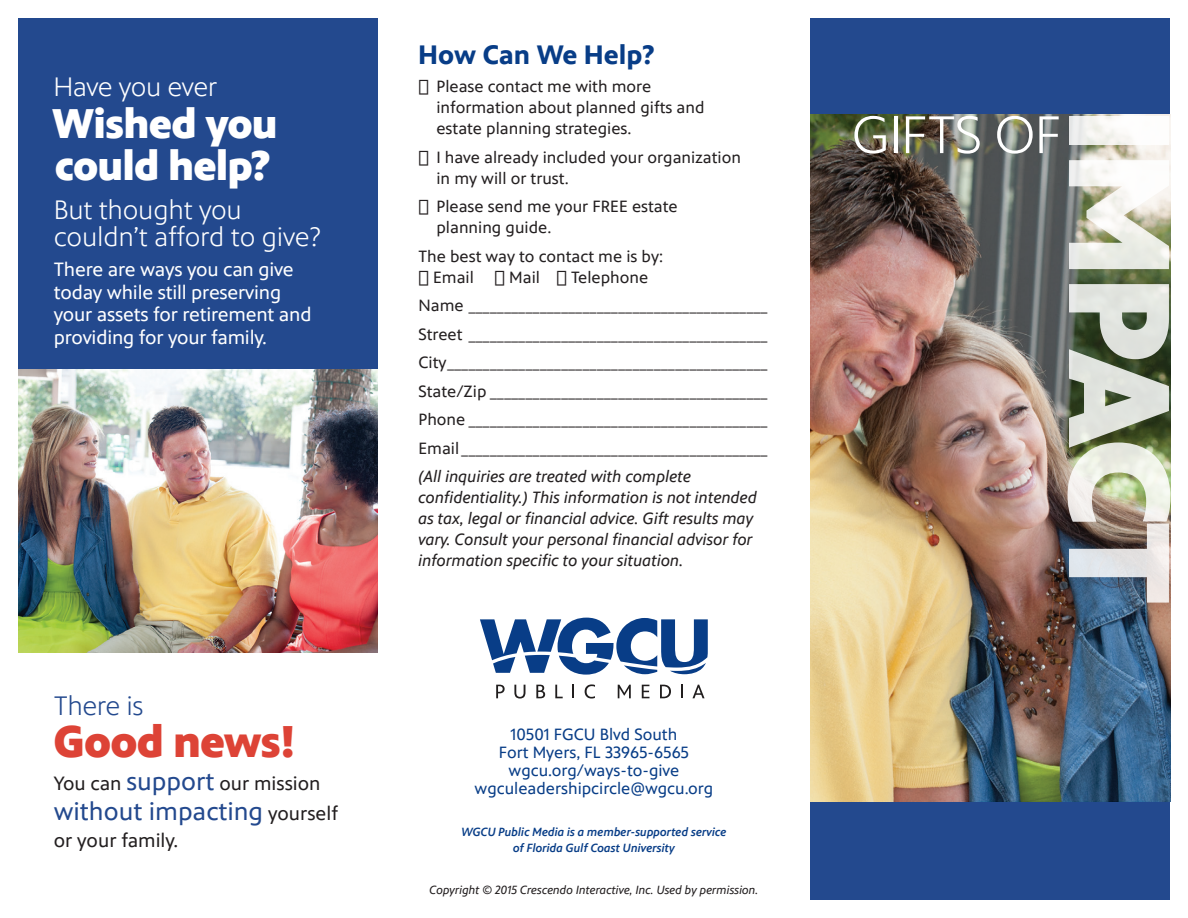
<style>
.page{position:relative;width:1188px;height:918px;background:#fff}
.page>*{position:absolute;margin:0;border:0;box-sizing:border-box;transform-origin:0 0}
.t1{font:900 147px "PBS Sans";letter-spacing:-.035em;color:#fff}
.Subheads{font:300 54px "PBS Sans";letter-spacing:-.025em;color:#fff}
.Subheads-2{font:900 45px "PBS Sans";letter-spacing:-.02em;color:#dd4336}
.Subheads-3{font:900 42px/42px "PBS Sans";letter-spacing:-.02em;color:#fff}
.Body_Copy{font:300 27px/27px "PBS Sans";letter-spacing:-.01em;color:#fff}
.t2{font:700 27px "PBS Sans";color:#083d87}
.Subheads-4{font:300 27px "PBS Sans";letter-spacing:-.025em;color:#fff}
.Subheads-5{font:300 27px "PBS Sans";letter-spacing:-.025em;color:#23498e}
.t3{font:25.5px "PBS Sans";color:#23498e}
.Body_Copy-2{font:19.5px/22.5px "PBS Sans";letter-spacing:-.01em;color:#fff}
.t4{font:19.5px "PBS Sans";color:#231f20}
.t5{font:16.5px/21px "PBS Sans";color:#231f20}
.t6{font:italic 16.5px/21px "PBS Sans";color:#231f20}
.t7{font:16.5px "PBS Sans";color:#083d87}
.t8{font:italic 500 12px/16.5px "PBS Sans";color:#083d87;text-align:center}
.t9{font:italic 12px "PBS Sans";color:#231f20}
.s1{font-size:25.5px;color:#23498e}
.s2{font-size:19.5px;color:#231f20}
</style>
<div class="page">
<div style="left:18px;top:18px;width:360px;height:351px;background:#23498e"></div>
<div style="left:810px;top:18px;width:360px;height:882px;background:#23498e"></div>
<img style="left:810px;top:115px;width:360px;height:687px">
<img style="left:18px;top:370px;width:360px;height:282px">
<svg style="left:480px;top:618px;width:228px;height:57px"></svg>
<svg style="left:496px;top:685px;width:9px;height:13px"></svg>
<svg style="left:514px;top:685px;width:11px;height:14px"></svg>
<svg style="left:536px;top:685px;width:9px;height:13px"></svg>
<svg style="left:555px;top:685px;width:8px;height:13px"></svg>
<svg style="left:573px;top:685px;width:1px;height:13px"></svg>
<svg style="left:585px;top:684px;width:10px;height:15px"></svg>
<svg style="left:618px;top:685px;width:13px;height:13px"></svg>
<svg style="left:642px;top:685px;width:8px;height:13px"></svg>
<svg style="left:660px;top:685px;width:11px;height:13px"></svg>
<svg style="left:681px;top:685px;width:2px;height:13px"></svg>
<svg style="left:692px;top:685px;width:13px;height:13px"></svg>
<p class="t2" style="left:418px;top:40px;width:238px">How Can We Help?</p>
<p class="Subheads-4" style="left:54px;top:73px;width:165px">Have you ever</p>
<p class="Subheads-3" style="left:52px;top:104px;width:227px">Wished you could help?</p>
<p class="Subheads" style="left:851px;top:106px;width:212px">GIFTS OF</p>
<p class="t5" style="left:436px;top:76px;width:269px;text-indent:-18px">□ Please contact me with more information about planned gifts and estate planning strategies.</p>
<p class="t5" style="left:436px;top:147px;width:306px;text-indent:-18px">□ I have already included your organization in my will or trust.</p>
<p class="t5" style="left:436px;top:196px;width:243px;text-indent:-18px">□ Please send me your FREE estate planning guide.</p>
<p class="t5" style="left:418px;top:246px;width:246px">The best way to contact me is by:</p>
<p class="t5" style="left:418px;top:267px;width:57px">□ Email</p>
<p class="t5" style="left:495px;top:267px;width:155px">□ Mail □ Telephone</p>
<p class="t5" style="left:418px;top:295px;width:351px">Name __________________________________________</p>
<p class="t5" style="left:418px;top:324px;width:351px">Street __________________________________________</p>
<p class="t5" style="left:418px;top:352px;width:351px">City_____________________________________________</p>
<p class="t5" style="left:418px;top:381px;width:351px">State/Zip _______________________________________</p>
<p class="t5" style="left:418px;top:409px;width:351px">Phone __________________________________________</p>
<p class="t5" style="left:418px;top:438px;width:351px">Email ___________________________________________</p>
<p class="t6" style="left:418px;top:466px;width:340px">(All inquiries are treated with complete confidentiality.) This information is not intended as tax, legal or financial advice. Gift results may vary. Consult your personal financial advisor for information specific to your situation.</p>
<p class="Body_Copy" style="left:54px;top:197px;width:269px">But thought you couldn’t afford to give?</p>
<p class="Body_Copy-2" style="left:54px;top:259px;width:259px">There are ways you can give today while still preserving your assets for retirement and providing for your family.</p>
<h1 class="t1" style="left:1203px;top:107px;width:498px;rotate:90deg">IMPACT</h1>
<p class="Subheads-5" style="left:54px;top:691px;width:91px">There is</p>
<p class="Subheads-2" style="left:54px;top:716px;width:245px">Good news!</p>
<p class="t4" style="left:54px;top:773px;width:268px">You can <span class="s1">support</span> our mission</p>
<p class="t3" style="left:54px;top:798px;width:286px">without impacting <span class="s2">yourself</span></p>
<p class="t4" style="left:54px;top:830px;width:126px">or your family.</p>
<p class="t7" style="left:511px;top:725px;width:168px">10501 FGCU Blvd South</p>
<p class="t7" style="left:499px;top:743px;width:192px">Fort Myers, FL 33965-6565</p>
<p class="t7" style="left:509px;top:761px;width:172px">wgcu.org/ways-to-give</p>
<p class="t7" style="left:475px;top:779px;width:240px">wgculeadershipcircle@wgcu.org</p>
<p class="t8" style="left:461px;top:824px;width:267px">WGCU Public Media is a member-supported service of Florida Gulf Coast University</p>
<p class="t9" style="left:429px;top:883px;width:331px">Copyright © 2015 Crescendo Interactive, Inc. Used by permission.</p>
</div>
